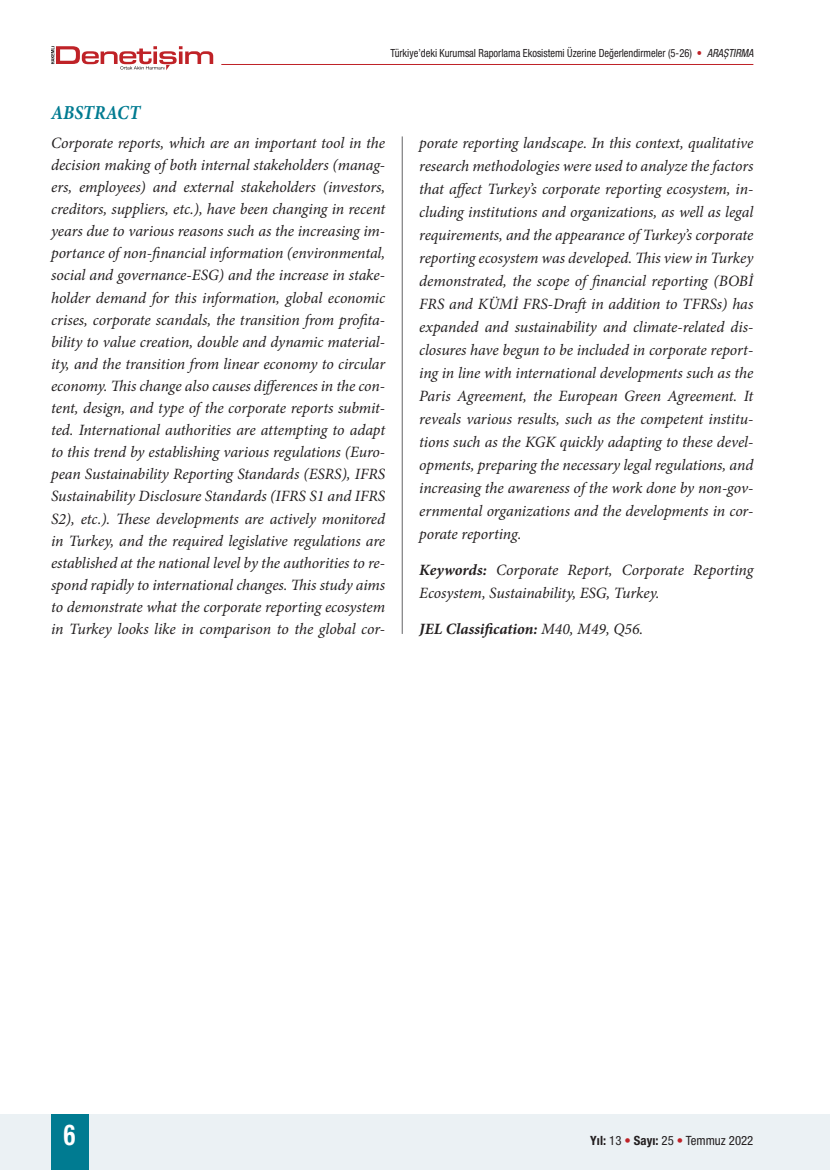
<style>
.page{position:relative;width:830px;height:1170px;background:#fff}
.page>*{position:absolute;margin:0;border:0;box-sizing:border-box;transform-origin:0 0}
.t1{font:700 condensed 28.8px "Helvetica Neue LT Pro";color:#fff;scale:.83 1}
.t2{font:italic 700 19.8px "Minion Pro";color:#007b91;scale:.91 1}
.t3{font:italic 15.75px/22px "Minion Pro";letter-spacing:-.01em;color:#231f20;text-align:justify}
.t4{font:italic 700 15.75px "Minion Pro";color:#231f20}
.t5{font:condensed 12.75px "Helvetica Neue LT Pro";color:#231f20}
.t6{font:condensed 11.25px "Helvetica Neue LT Pro";color:#231f20;scale:.93 1}
.s1{color:#bf2227}
.s2{font-style:italic}
.s3{font-weight:700}
.s4{font-weight:400}
.s5{font-weight:700;color:#bf2227}
</style>
<div class="page">
<hr style="left:221px;top:64px;width:532px;height:1px;background:#bf2227">
<svg style="left:51px;top:46px;width:162px;height:24px"></svg>
<div style="left:0;top:1114px;width:829px;height:55px;background:#ebf1f4"></div>
<hr style="left:829px;top:1114px;width:1px;height:55px;background:#ebf1f4">
<div style="left:51px;top:1114px;width:37px;height:55px;background:#007b91"></div>
<hr style="left:401px;top:136px;width:1px;height:498px;background:#636366">
<p class="t2" style="left:51px;top:99px;width:99px">ABSTRACT</p>
<p class="t6" style="left:390px;top:47px;width:391px">Türkiye’deki Kurumsal Raporlama Ekosistemi Üzerine Değerlendirmeler (5-26) <span class="s1">•</span> <span class="s2">ARAŞTIRMA</span></p>
<p class="t3" style="left:51px;top:132px;width:335px">Corporate reports, which are an important tool in the decision making of both internal stakeholders (manag&shy;ers, employees) and external stakeholders (investors, creditors, suppliers, etc.), have been changing in recent years due to various reasons such as the increasing im&shy;portance of non-financial information (environmental, social and governance-ESG) and the increase in stake&shy;holder demand for this information, global economic crises, corporate scandals, the transition from profita&shy;bility to value creation, double and dynamic material&shy;ity, and the transition from linear economy to circular economy. This change also causes differences in the con&shy;tent, design, and type of the corporate reports submit&shy;ted. International authorities are attempting to adapt to this trend by establishing various regulations (Euro&shy;pean Sustainability Reporting Standards (ESRS), IFRS Sustainability Disclosure Standards (IFRS S1 and IFRS S2), etc.). These developments are actively monitored in Turkey, and the required legislative regulations are established at the national level by the authorities to re&shy;spond rapidly to international changes. This study aims to demonstrate what the corporate reporting ecosystem in Turkey looks like in comparison to the global cor-</p>
<p class="t3" style="left:419px;top:131px;width:335px;line-height:23px">porate reporting landscape. In this context, qualitative research methodologies were used to analyze the factors that affect Turkey’s corporate reporting ecosystem, in&shy;cluding institutions and organizations, as well as legal requirements, and the appearance of Turkey’s corporate reporting ecosystem was developed. This view in Turkey demonstrated, the scope of financial reporting (BOBİ FRS and KÜMİ FRS-Draft in addition to TFRSs) has expanded and sustainability and climate-related dis&shy;closures have begun to be included in corporate report&shy;ing in line with international developments such as the Paris Agreement, the European Green Agreement. It reveals various results, such as the competent institu&shy;tions such as the KGK quickly adapting to these devel&shy;opments, preparing the necessary legal regulations, and increasing the awareness of the work done by non-gov&shy;ernmental organizations and the developments in cor&shy;porate reporting.</p>
<p class="t3" style="left:419px;top:558px;width:335px;line-height:23px"><span class="s3">Keywords:</span> Corporate Report, Corporate Reporting<br>Ecosystem, Sustainability, ESG, Turkey.</p>
<p class="t4" style="left:419px;top:617px;width:225px">JEL Classification: <span class="s4">M40, M49, Q56.</span></p>
<h1 class="t1" style="left:64px;top:1117px;width:15px">6</h1>
<p class="t5" style="left:590px;top:1133px;width:164px"><span class="s3">Yıl:</span> 13 <span class="s5">•</span> <span class="s3">Sayı:</span> 25 <span class="s5">•</span> Temmuz 2022</p>
</div>
